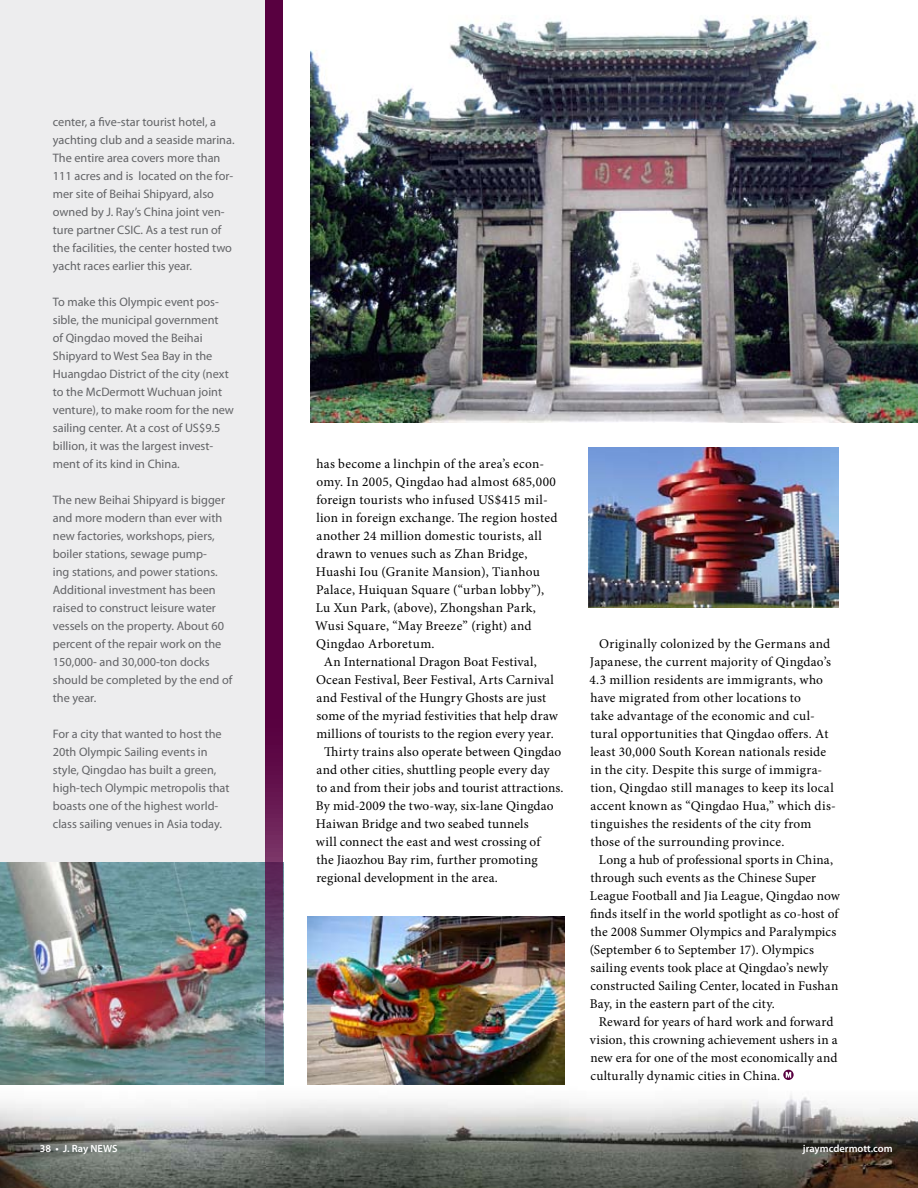
<style>
.page{position:relative;width:918px;height:1188px;background:#fff}
.page>*{position:absolute;margin:0;border:0;box-sizing:border-box;transform-origin:0 0}
.t1{font:13.35px/18px "Minion Pro";letter-spacing:.015em;color:#000}
.t2{font:12.3px/18px "Myriad Pro";color:#636467}
.t3{font:600 10.5px "Myriad Pro";color:#fff}
</style>
<div class="page">
<img style="left:0;top:1084px;width:918px;height:104px">
<div style="left:0;top:0;width:266px;height:1084px;background:#ededee"></div>
<img style="left:308px;top:917px;width:256px;height:167px">
<svg style="left:783px;top:1070px;width:11px;height:10px"></svg>
<img style="left:310px;top:16px;width:608px;height:407px">
<img style="left:588px;top:447px;width:251px;height:160px">
<img style="left:0;top:863px;width:284px;height:222px">
<svg style="left:266px;top:0;width:18px;height:1084px;background:#5c144c"></svg>
<p class="t2" style="left:53px;top:113px;width:183px">center, a five-star tourist hotel, a yachting club and a seaside marina.<br>The entire area covers more than 111 acres and is located on the for&shy;mer site of Beihai Shipyard, also owned by J. Ray’s China joint ven&shy;ture partner CSIC. As a test run of the facilities, the center hosted two yacht races earlier this year.</p>
<p class="t2" style="left:53px;top:293px;width:183px">To make this Olympic event pos&shy;sible, the municipal government<br>of Qingdao moved the Beihai<br>Shipyard to West Sea Bay in the<br>Huangdao District of the city (next to the McDermott Wuchuan joint venture), to make room for the new sailing center. At a cost of US$9.5 billion, it was the largest invest&shy;ment of its kind in China.</p>
<p class="t2" style="left:53px;top:491px;width:181px">The new Beihai Shipyard is bigger and more modern than ever with new factories, workshops, piers, boiler stations, sewage pump-<br>ing stations, and power stations.<br>Additional investment has been raised to construct leisure water vessels on the property. About 60 percent of the repair work on the<br>150,000- and 30,000-ton docks should be completed by the end of the year.</p>
<p class="t2" style="left:53px;top:725px;width:178px">For a city that wanted to host the 20th Olympic Sailing events in style, Qingdao has built a green, high-tech Olympic metropolis that boasts one of the highest world&shy;class sailing venues in Asia today.</p>
<p class="t1" style="left:316px;top:455px;width:229px">has become a linchpin of the area’s econ-</p>
<p class="t1" style="left:316px;top:473px;width:241px">omy. In 2005, Qingdao had almost 685,000</p>
<p class="t1" style="left:316px;top:491px;width:233px">foreign tourists who infused US$415 mil-</p>
<p class="t1" style="left:316px;top:509px;width:243px">lion in foreign exchange. The region hosted</p>
<p class="t1" style="left:317px;top:527px;width:227px">another 24 million domestic tourists, all</p>
<p class="t1" style="left:316px;top:545px;width:213px">drawn to venues such as Zhan Bridge,</p>
<p class="t1" style="left:316px;top:563px;width:225px">Huashi Iou (Granite Mansion), Tianhou</p>
<p class="t1" style="left:316px;top:581px;width:230px">Palace, Huiquan Square (“urban lobby”),</p>
<p class="t1" style="left:316px;top:599px;width:221px">Lu Xun Park, (above), Zhongshan Park,</p>
<p class="t1" style="left:315px;top:617px;width:218px">Wusi Square, “May Breeze” (right) and</p>
<p class="t1" style="left:316px;top:635px;width:120px">Qingdao Arboretum.</p>
<p class="t1" style="left:324px;top:653px;width:214px">An International Dragon Boat Festival,</p>
<p class="t1" style="left:316px;top:671px;width:239px">Ocean Festival, Beer Festival, Arts Carnival</p>
<p class="t1" style="left:317px;top:689px;width:231px">and Festival of the Hungry Ghosts are just</p>
<p class="t1" style="left:317px;top:707px;width:243px">some of the myriad festivities that help draw</p>
<p class="t1" style="left:316px;top:725px;width:239px">millions of tourists to the region every year.</p>
<p class="t1" style="left:324px;top:743px;width:239px">Thirty trains also operate between Qingdao</p>
<p class="t1" style="left:317px;top:761px;width:235px">and other cities, shuttling people every day</p>
<p class="t1" style="left:316px;top:779px;width:249px">to and from their jobs and tourist attractions.</p>
<p class="t1" style="left:316px;top:797px;width:239px">By mid-2009 the two-way, six-lane Qingdao</p>
<p class="t1" style="left:316px;top:815px;width:214px">Haiwan Bridge and two seabed tunnels</p>
<p class="t1" style="left:316px;top:833px;width:226px">will connect the east and west crossing of</p>
<p class="t1" style="left:316px;top:851px;width:223px">the Jiaozhou Bay rim, further promoting</p>
<p class="t1" style="left:316px;top:869px;width:183px">regional development in the area.</p>
<p class="t1" style="left:589px;top:635px;width:248px;text-indent:10px">Originally colonized by the Germans and Japanese, the current majority of Qingdao’s 4.3 million residents are immigrants, who have migrated from other locations to<br>take advantage of the economic and cul&shy;tural opportunities that Qingdao offers. At least 30,000 South Korean nationals reside in the city. Despite this surge of immigra&shy;tion, Qingdao still manages to keep its local accent known as “Qingdao Hua,” which dis&shy;tinguishes the residents of the city from those of the surrounding province.</p>
<p class="t1" style="left:590px;top:851px;width:252px;text-indent:9px">Long a hub of professional sports in China, through such events as the Chinese Super League Football and Jia League, Qingdao now finds itself in the world spotlight as co-host of the 2008 Summer Olympics and Paralympics (September 6 to September 17). Olympics sailing events took place at Qingdao’s newly constructed Sailing Center, located in Fushan Bay, in the eastern part of the city.</p>
<p class="t1" style="left:590px;top:1013px;width:249px;text-indent:9px">Reward for years of hard work and forward vision, this crowning achievement ushers in a new era for one of the most economically and culturally dynamic cities in China.</p>
<p class="t3" style="left:40px;top:1142px;width:79px">38 • J. Ray NEWS</p>
<p class="t3" style="left:803px;top:1142px;width:91px">jraymcdermott.com</p>
</div>
